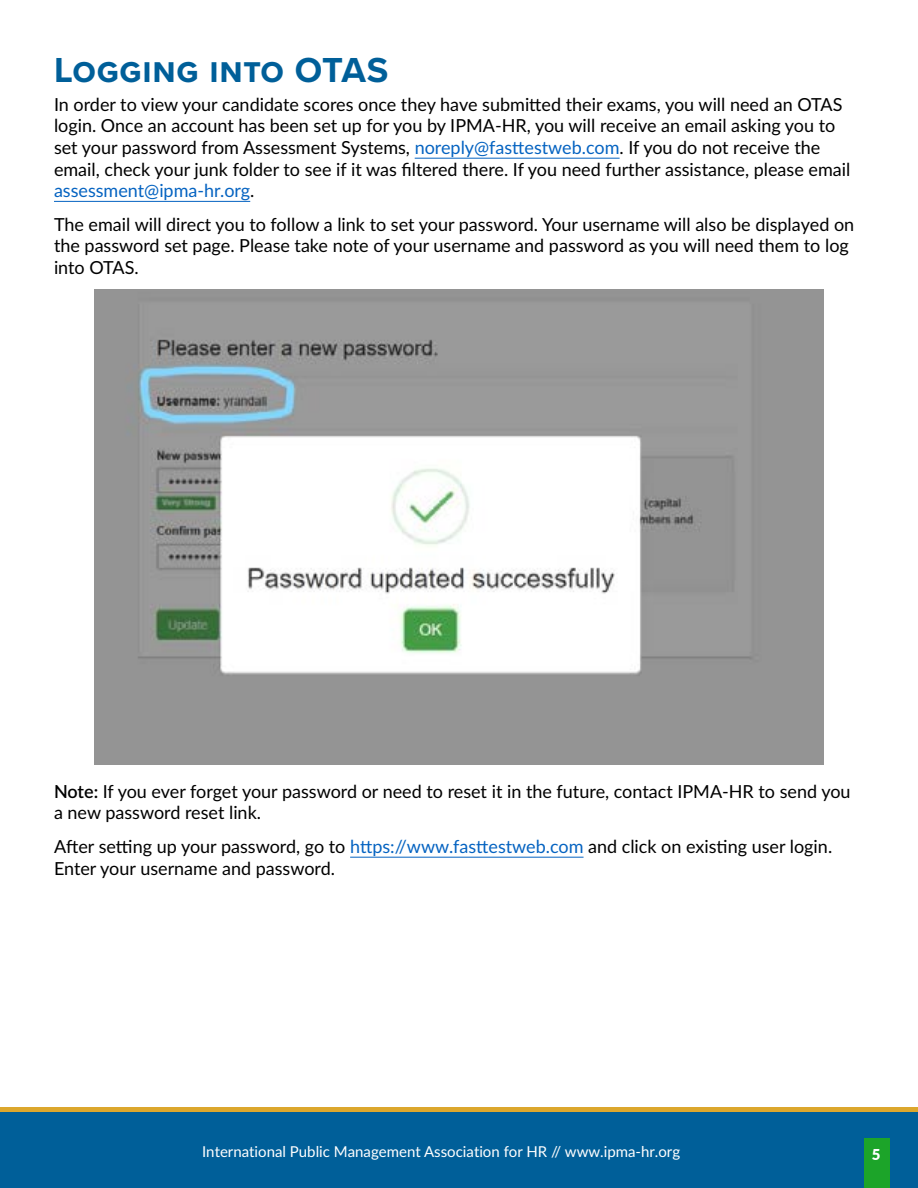
<style>
.page{position:relative;width:918px;height:1188px;background:#fff}
.page>*{position:absolute;margin:0;border:0;box-sizing:border-box;transform-origin:0 0}
.t1{font:700 36px "Proxima Nova";letter-spacing:.02em;color:#005f99}
.t2{font:18px/21.6px "Lato";color:#000}
.t3{font:15px "Lato";color:#fff}
.t4{font:900 15px "Lato";color:#fff}
.s1{color:#0563c1}
.s2{font-weight:600}
</style>
<div class="page">
<div style="left:0;top:1112px;width:918px;height:76px;background:#005f99"></div>
<div style="left:0;top:1107px;width:918px;height:5px;background:#dca72d"></div>
<div style="left:864px;top:1138px;width:25px;height:50px;background:#1ca429"></div>
<hr style="left:415px;top:158px;width:205px;height:1px;background:#0563c1">
<hr style="left:54px;top:201px;width:196px;height:1px;background:#0563c1">
<hr style="left:350px;top:857px;width:234px;height:1px;background:#0563c1">
<img style="left:95px;top:290px;width:728px;height:474px">
<h1 class="t1" style="left:54px;top:44px;width:336px">Logging into OTAS</h1>
<p class="t2" style="left:54px;top:93px;width:798px">In order to view your candidate scores once they have submitted their exams, you will need an OTAS login. Once an account has been set up for you by IPMA-HR, you will receive an email asking you to set your password from Assessment Systems, <span class="s1">noreply@fasttestweb.com</span>. If you do not receive the email, check your junk folder to see if it was filtered there. If you need further assistance, please email <span class="s1">assessment@ipma-hr.org</span>.</p>
<p class="t2" style="left:54px;top:213px;width:802px">The email will direct you to follow a link to set your password. Your username will also be displayed on the password set page. Please take note of your username and password as you will need them to log into OTAS.</p>
<p class="t2" style="left:54px;top:780px;width:798px"><span class="s2">Note:</span> If you ever forget your password or need to reset it in the future, contact IPMA-HR to send you a new password reset link.</p>
<p class="t2" style="left:54px;top:835px;width:780px">After setting up your password, go to <span class="s1">https://www.fasttestweb.com</span> and click on existing user login.<br>Enter your username and password.</p>
<p class="t3" style="left:202px;top:1140px;width:480px">International Public Management Association for HR // www.ipma-hr.org</p>
<p class="t4" style="left:872px;top:1143px;width:10px">5</p>
</div>
